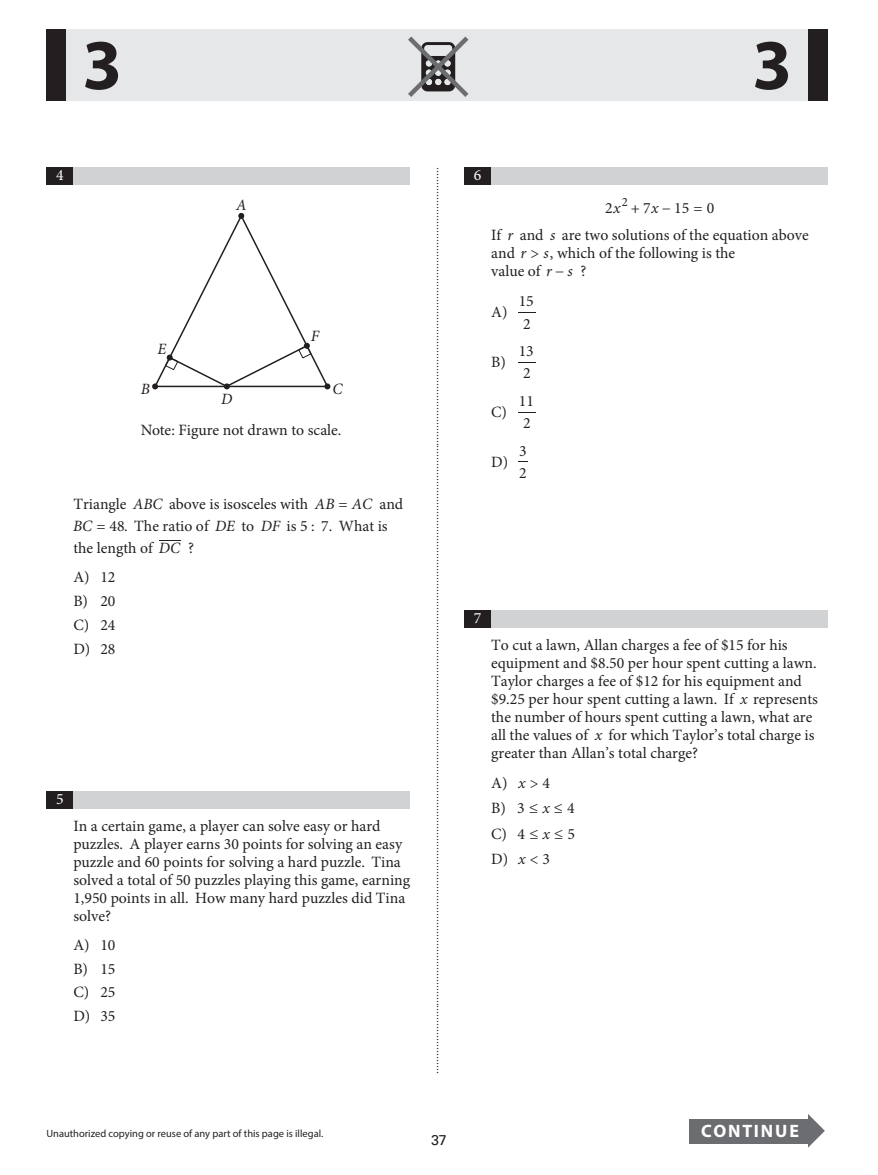
<style>
.page{position:relative;width:878px;height:1175px;background:#fff}
.page>*{position:absolute;margin:0;border:0;box-sizing:border-box;transform-origin:0 0}
.t1{font:700 71.85px "Myriad Pro";color:#231f20}
.t2{font:700 18px "Myriad Pro";letter-spacing:.105em;color:#fff}
.span{font:15.75px/18px "Minion Pro";color:#231f20}
.Formula{font:15.75px "Minion Pro";color:#231f20}
.Formula-2{font:italic 15.75px "Minion Pro";color:#231f20}
.t3{font:15.75px "Minion Pro";color:#fff}
.t4{font:14.25px "Univers LT Std";color:#231f20}
.Formula-3{font:12.6px "Minion Pro";color:#231f20}
.t5{font:12px "Times";color:#231f20}
.t6{font:10.5px "Myriad Pro";color:#231f20}
.s1{font-style:italic}
</style>
<div class="page">
<svg style="left:518px;top:362px;width:17px;height:1px"></svg>
<svg style="left:518px;top:312px;width:17px;height:1px"></svg>
<svg style="left:159px;top:540px;width:21px;height:1px"></svg>
<div style="left:63px;top:29px;width:748px;height:72px;background:#e6e7e9"></div>
<div style="left:46px;top:29px;width:20px;height:72px;background:#231f20"></div>
<svg style="left:408px;top:37px;width:60px;height:60px"></svg>
<div style="left:808px;top:29px;width:20px;height:72px;background:#231f20"></div>
<div style="left:46px;top:167px;width:364px;height:18px;background:#d1d2d4"></div>
<div style="left:46px;top:167px;width:27px;height:18px;background:#231f20"></div>
<svg style="left:152px;top:213px;width:178px;height:176px"></svg>
<div style="left:46px;top:790px;width:364px;height:18px;background:#d1d2d4"></div>
<div style="left:46px;top:790px;width:27px;height:18px;background:#231f20"></div>
<div style="left:464px;top:167px;width:364px;height:18px;background:#d1d2d4"></div>
<div style="left:464px;top:167px;width:27px;height:18px;background:#231f20"></div>
<div style="left:464px;top:610px;width:364px;height:18px;background:#d1d2d4"></div>
<div style="left:464px;top:610px;width:27px;height:18px;background:#231f20"></div>
<div style="left:689px;top:1119px;width:121px;height:24px;background:#6c6d70"></div>
<svg style="left:808px;top:1114px;width:16px;height:33px"></svg>
<h1 class="t1" style="left:82px;top:38px;width:41px">3</h1>
<h1 class="t1" style="left:752px;top:38px;width:41px">3</h1>
<p class="t3" style="left:56px;top:165px;width:9px">4</p>
<p class="Formula-2" style="left:236px;top:195px;width:12px">A</p>
<p class="Formula-2" style="left:157px;top:339px;width:10px">E</p>
<p class="Formula-2" style="left:311px;top:327px;width:10px">F</p>
<p class="Formula-2" style="left:141px;top:380px;width:11px">B</p>
<p class="Formula-2" style="left:332px;top:380px;width:12px">C</p>
<p class="span" style="left:141px;top:382px;width:202px;line-height:31.8px;text-indent:81px"><span class="s1">D<br></span>Note: Figure not drawn to scale.</p>
<p class="span" style="left:73px;top:495px;width:300px">Triangle <span class="s1">ABC</span> above is isosceles with <span class="s1">AB</span> = <span class="s1">AC</span></p>
<p class="span" style="left:379px;top:495px;width:25px">and</p>
<p class="span" style="left:73px;top:517px;width:316px"><span class="s1">BC</span> = 48. The ratio of <span class="s1">DE</span> to <span class="s1">DF</span> is 5 : 7. What is</p>
<p class="span" style="left:73px;top:539px;width:108px">the length of <span class="s1">DC</span></p>
<p class="span" style="left:188px;top:539px;width:7px">?</p>
<p class="span" style="left:73px;top:568px;width:44px">A) 12</p>
<p class="span" style="left:73px;top:592px;width:44px">B) 20</p>
<p class="span" style="left:73px;top:616px;width:44px">C) 24</p>
<p class="span" style="left:73px;top:640px;width:44px">D) 28</p>
<p class="t3" style="left:56px;top:788px;width:9px">5</p>
<p class="span" style="left:73px;top:817px;width:338px">In a certain game, a player can solve easy or hard puzzles. A player earns 30 points for solving an easy puzzle and 60 points for solving a hard puzzle. Tina solved a total of 50 puzzles playing this game, earning 1,950 points in all. How many hard puzzles did Tina solve?</p>
<p class="span" style="left:73px;top:935px;width:44px">A) 10</p>
<p class="span" style="left:73px;top:959px;width:44px">B) 15</p>
<p class="span" style="left:73px;top:983px;width:44px">C) 25</p>
<p class="span" style="left:73px;top:1007px;width:44px">D) 35</p>
<p class="t5" style="left:446px;top:167px;width:909px;rotate:90deg">...............................................................................................................................................................................................................................................................................................................</p>
<p class="t3" style="left:474px;top:165px;width:9px">6</p>
<p class="t3" style="left:474px;top:608px;width:9px">7</p>
<p class="Formula-3" style="left:621px;top:194px;width:8px">2</p>
<p class="Formula" style="left:605px;top:198px;width:111px">2 +7<span class="s1">x</span> −15=0</p>
<p class="Formula-2" style="left:613px;top:198px;width:9px">x</p>
<p class="span" style="left:491px;top:226px;width:319px">If <span class="s1">r</span> and <span class="s1">s</span> are two solutions of the equation above and <span class="s1">r s</span></p>
<p class="span" style="left:530px;top:244px;width:206px">&gt; , which of the following is the</p>
<p class="span" style="left:491px;top:262px;width:83px">value of <span class="s1">r s</span></p>
<p class="span" style="left:555px;top:262px;width:33px">− ?</p>
<p class="span" style="left:491px;top:303px;width:18px">A)</p>
<p class="span" style="left:491px;top:353px;width:16px">B)</p>
<p class="span" style="left:491px;top:403px;width:17px">C)</p>
<p class="span" style="left:491px;top:453px;width:18px">D)</p>
<p class="Formula" style="left:518px;top:291px;width:17px">15</p>
<p class="Formula" style="left:523px;top:313px;width:9px">2</p>
<p class="Formula" style="left:518px;top:340px;width:17px">13</p>
<p class="Formula" style="left:523px;top:363px;width:9px">2</p>
<p class="Formula" style="left:519px;top:390px;width:17px">11</p>
<p class="Formula" style="left:523px;top:412px;width:9px">2</p>
<p class="Formula" style="left:519px;top:440px;width:9px">3</p>
<p class="Formula" style="left:519px;top:462px;width:9px">2</p>
<p class="span" style="left:491px;top:636px;width:328px">To cut a lawn, Allan charges a fee of $15 for his equipment and $8.50 per hour spent cutting a lawn.<br>Taylor charges a fee of $12 for his equipment and $9.25 per hour spent cutting a lawn. If <span class="s1">x</span> represents the number of hours spent cutting a lawn, what are all the values of <span class="s1">x</span> for which Taylor’s total charge is greater than Allan’s total charge?</p>
<p class="span" style="left:491px;top:774px;width:60px">A) <span class="s1">x</span> &gt;4</p>
<p class="span" style="left:491px;top:799px;width:16px">B)</p>
<p class="Formula" style="left:517px;top:797px;width:59px">3≤ <span class="s1">x</span> ≤4</p>
<p class="span" style="left:491px;top:824px;width:17px">C)</p>
<p class="Formula" style="left:517px;top:823px;width:59px">4≤ <span class="s1">x</span> ≤5</p>
<p class="span" style="left:491px;top:849px;width:18px">D)</p>
<p class="Formula" style="left:518px;top:848px;width:34px"><span class="s1">x</span> &lt; 3</p>
<p class="t6" style="left:46px;top:1129px;width:278px">Unauthorized copying or reuse of any part of this page is illegal.</p>
<p class="t4" style="left:431px;top:1131px;width:17px">37</p>
<p class="t2" style="left:701px;top:1124px;width:99px">CONTINUE</p>
</div>
